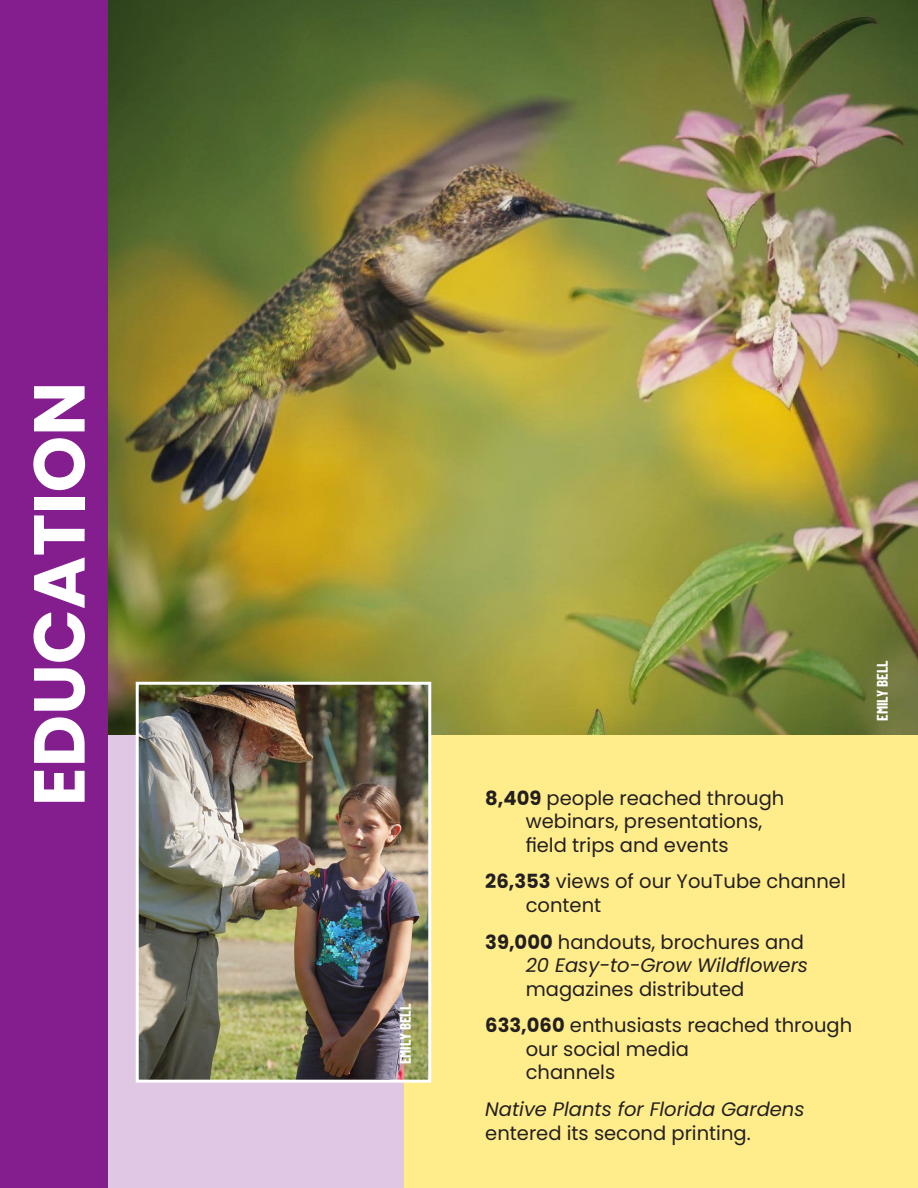
<style>
.page{position:relative;width:918px;height:1188px;background:#fff}
.page>*{position:absolute;margin:0;border:0;box-sizing:border-box;transform-origin:0 0}
.t1{font:700 72px "Poppins";color:#fff}
.t2{font:19.5px/23.4px "Poppins";color:#231f20}
.t3{font:italic 19.5px/23.4px "Poppins";color:#231f20}
.t4{font:700 15px "Barlow Condensed";color:#fff}
.s1{font-weight:700}
.s2{font-style:italic}
.s3{font-style:normal}
</style>
<div class="page">
<img style="left:108px;top:0;width:810px;height:736px">
<div style="left:0;top:736px;width:918px;height:452px;background:#e0c7e3"></div>
<div style="left:404px;top:736px;width:514px;height:452px;background:#ffec8b"></div>
<div style="left:0;top:0;width:108px;height:1188px;background:#841e8f"></div>
<img style="left:140px;top:686px;width:287px;height:393px">
<div style="left:136px;top:682px;width:295px;height:401px;border:3px solid #fff"></div>
<p class="t1" style="left:18px;top:806px;width:426px;rotate:-90deg">EDUCATION</p>
<p class="t4" style="left:395px;top:1064px;width:62px;rotate:-90deg">EMILY BELL</p>
<p class="t4" style="left:872px;top:721px;width:62px;rotate:-90deg">EMILY BELL</p>
<p class="t2" style="left:526px;top:786px;width:260px;text-indent:-40px"><span class="s1">8,409</span> people reached through webinars, presentations, field trips and events</p>
<p class="t2" style="left:526px;top:870px;width:322px;text-indent:-40px"><span class="s1">26,353</span> views of our YouTube channel content</p>
<p class="t2" style="left:526px;top:930px;width:284px;text-indent:-40px"><span class="s1">39,000</span> handouts, brochures and<br><span class="s2">20 Easy-to-Grow Wildflowers </span>magazines distributed</p>
<p class="t2" style="left:526px;top:1014px;width:328px;text-indent:-40px"><span class="s1">633,060</span> enthusiasts reached through our social media<br>channels</p>
<p class="t3" style="left:485px;top:1098px;width:321px">Native Plants for Florida Gardens <span class="s3">entered its second printing.</span></p>
</div>
